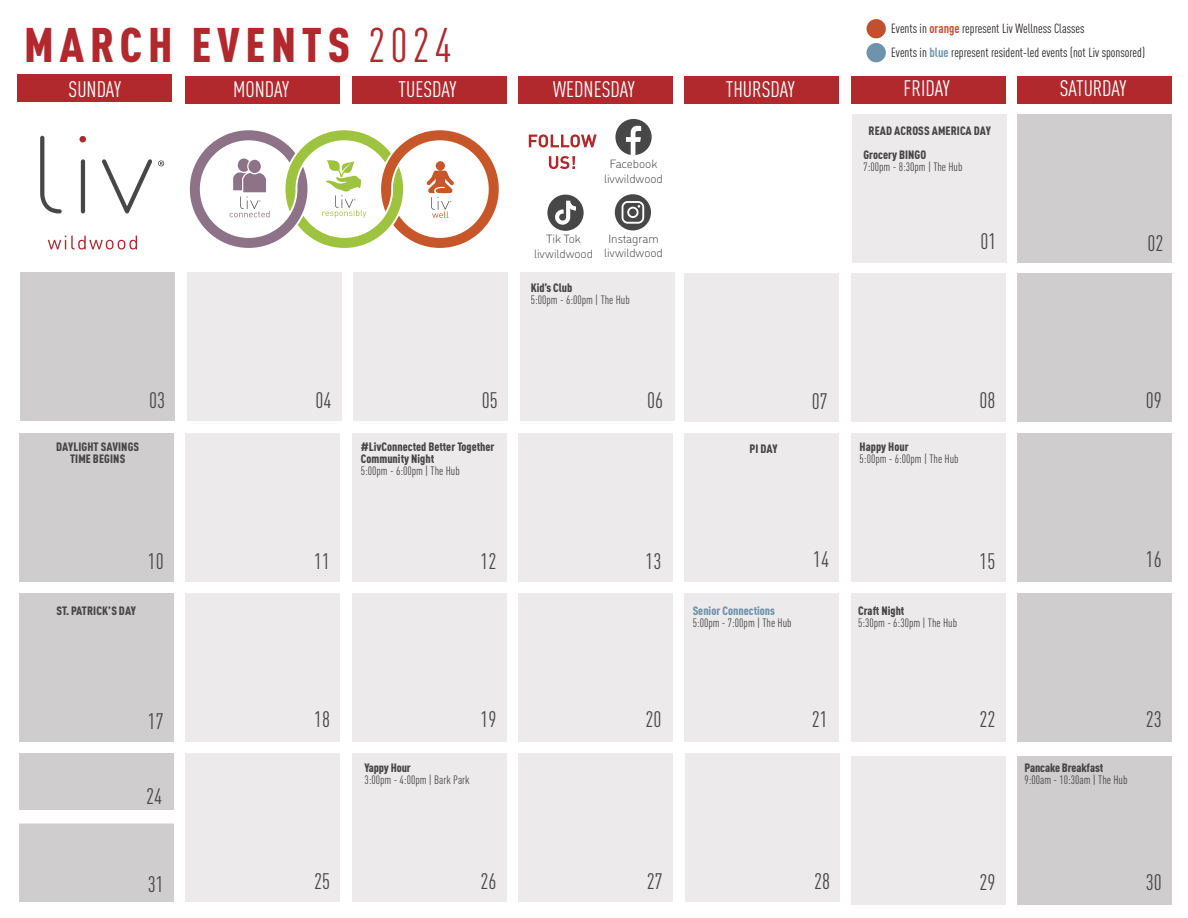
<style>
.page{position:relative;width:1188px;height:918px;background:#fff}
.page>*{position:absolute;margin:0;border:0;box-sizing:border-box;transform-origin:0 0}
.t1{font:900 condensed 47.85px "DIN Pro";letter-spacing:.12em;color:#b1282d}
.t2{font:condensed 22.2px "DIN Pro";color:#464746}
.t3{font:condensed 22.2px "DIN Pro";color:#fff}
.t4{font:condensed 13.2px "DIN Pro";color:#231f20}
.t5{font:900 condensed 12px/12px "DIN Pro";color:#464746}
.t6{font:condensed 12px "DIN Pro";color:#464746}
.t7{font:300 12px "DI Nosaur";color:#464746}
.t8{font:900 condensed 12px "DIN Pro";color:#6e94ab}
.s1{font-weight:400}
.s2{font-weight:700;color:#c24f2e}
.s3{font-weight:700;color:#6e94ab}
</style>
<div class="page">
<div style="left:518px;top:593px;width:155px;height:149px;background:#edeaeb"></div>
<div style="left:685px;top:273px;width:154px;height:149px;background:#edeaeb"></div>
<div style="left:851px;top:273px;width:154px;height:149px;background:#edeaeb"></div>
<div style="left:1017px;top:273px;width:155px;height:149px;background:#cfcdcd"></div>
<div style="left:19px;top:433px;width:155px;height:149px;background:#cfcdcd"></div>
<div style="left:185px;top:433px;width:155px;height:149px;background:#edeaeb"></div>
<div style="left:352px;top:433px;width:154px;height:149px;background:#edeaeb"></div>
<div style="left:518px;top:433px;width:155px;height:149px;background:#edeaeb"></div>
<div style="left:685px;top:433px;width:154px;height:149px;background:#edeaeb"></div>
<div style="left:851px;top:433px;width:154px;height:149px;background:#edeaeb"></div>
<div style="left:1017px;top:433px;width:155px;height:149px;background:#cfcdcd"></div>
<div style="left:19px;top:593px;width:155px;height:149px;background:#cfcdcd"></div>
<div style="left:185px;top:593px;width:155px;height:149px;background:#edeaeb"></div>
<div style="left:352px;top:593px;width:154px;height:149px;background:#edeaeb"></div>
<div style="left:685px;top:593px;width:154px;height:149px;background:#edeaeb"></div>
<div style="left:851px;top:593px;width:154px;height:149px;background:#edeaeb"></div>
<div style="left:1017px;top:593px;width:155px;height:149px;background:#cfcdcd"></div>
<div style="left:19px;top:753px;width:155px;height:149px;background:#cfcdcd"></div>
<div style="left:185px;top:753px;width:155px;height:149px;background:#edeaeb"></div>
<div style="left:18px;top:75px;width:154px;height:27px;background:#b1282d"></div>
<div style="left:186px;top:76px;width:154px;height:27px;background:#b1282d"></div>
<div style="left:352px;top:76px;width:154px;height:27px;background:#b1282d"></div>
<div style="left:518px;top:76px;width:155px;height:27px;background:#b1282d"></div>
<div style="left:685px;top:76px;width:154px;height:27px;background:#b1282d"></div>
<div style="left:851px;top:76px;width:155px;height:27px;background:#b1282d"></div>
<div style="left:1017px;top:76px;width:155px;height:27px;background:#b1282d"></div>
<div style="left:352px;top:753px;width:154px;height:149px;background:#edeaeb"></div>
<div style="left:518px;top:753px;width:155px;height:149px;background:#edeaeb"></div>
<div style="left:1017px;top:114px;width:155px;height:148px;background:#cfcdcd"></div>
<div style="left:520px;top:273px;width:154px;height:148px;background:#edeaeb"></div>
<div style="left:20px;top:273px;width:155px;height:148px;background:#cfcdcd"></div>
<div style="left:187px;top:273px;width:154px;height:148px;background:#edeaeb"></div>
<div style="left:353px;top:273px;width:155px;height:148px;background:#edeaeb"></div>
<div style="left:852px;top:114px;width:155px;height:148px;background:#edeaeb"></div>
<div style="left:686px;top:753px;width:154px;height:149px;background:#edeaeb"></div>
<div style="left:867px;top:19px;width:19px;height:19px;background:#c24f2e;border-radius:50%"></div>
<div style="left:867px;top:43px;width:19px;height:19px;background:#6e94ab;border-radius:50%"></div>
<div style="left:851px;top:756px;width:154px;height:148px;background:#edeaeb"></div>
<div style="left:1017px;top:756px;width:155px;height:148px;background:#cfcdcd"></div>
<div style="left:14px;top:810px;width:170px;height:14px;background:#fff"></div>
<svg style="left:190px;top:130px;width:309px;height:118px"></svg>
<svg style="left:158px;top:160px;width:6px;height:6px"></svg>
<svg style="left:102px;top:159px;width:50px;height:54px"></svg>
<hr style="left:81px;top:159px;width:4px;height:54px;background:#464746;border-radius:2px">
<svg style="left:40px;top:136px;width:22px;height:77px"></svg>
<div style="left:79px;top:136px;width:7px;height:6px;background:#b1282d;border-radius:50%"></div>
<svg style="left:48px;top:236px;width:89px;height:14px"></svg>
<div style="left:615px;top:194px;width:36px;height:36px;background:#464746;border-radius:50%"></div>
<svg style="left:622px;top:201px;width:22px;height:23px"></svg>
<div style="left:615px;top:119px;width:37px;height:36px;background:#464746;border-radius:50%"></div>
<svg style="left:626px;top:126px;width:15px;height:29px"></svg>
<div style="left:547px;top:195px;width:37px;height:36px;background:#464746;border-radius:50%"></div>
<svg style="left:555px;top:201px;width:21px;height:24px"></svg>
<svg style="left:549px;top:156px;width:26px;height:13px"></svg>
<svg style="left:529px;top:134px;width:68px;height:13px"></svg>
<p class="t1" style="left:24px;top:7px;width:429px">MARCH EVENTS <span class="s1">2024</span></p>
<p class="t4" style="left:891px;top:19px;width:195px">Events in <span class="s2">orange</span> represent Liv Wellness Classes</p>
<p class="t4" style="left:891px;top:43px;width:255px">Events in <span class="s3">blue</span> represent resident-led events (not Liv sponsored)</p>
<p class="t3" style="left:69px;top:73px;width:54px">SUNDAY</p>
<p class="t3" style="left:233px;top:73px;width:58px">MONDAY</p>
<p class="t3" style="left:399px;top:73px;width:59px">TUESDAY</p>
<p class="t3" style="left:553px;top:73px;width:83px">WEDNESDAY</p>
<p class="t3" style="left:726px;top:73px;width:71px">THURSDAY</p>
<p class="t3" style="left:904px;top:72px;width:48px">FRIDAY</p>
<p class="t3" style="left:1060px;top:72px;width:68px">SATURDAY</p>
<p class="t7" style="left:610px;top:156px;width:49px">Facebook</p>
<p class="t7" style="left:604px;top:170px;width:60px">livwildwood</p>
<p class="t7" style="left:546px;top:231px;width:36px">Tik Tok</p>
<p class="t7" style="left:534px;top:245px;width:60px">livwildwood</p>
<p class="t7" style="left:608px;top:230px;width:52px">Instagram</p>
<p class="t7" style="left:604px;top:244px;width:60px">livwildwood</p>
<p class="t5" style="left:531px;top:281px;width:43px">Kid’s Club</p>
<p class="t6" style="left:531px;top:291px;width:100px">5:00pm - 6:00pm | The Hub</p>
<p class="t5" style="left:869px;top:124px;width:124px">READ ACROSS AMERICA DAY</p>
<p class="t5" style="left:864px;top:148px;width:64px">Grocery BINGO</p>
<p class="t6" style="left:864px;top:158px;width:100px">7:00pm - 8:30pm | The Hub</p>
<p class="t2" style="left:981px;top:225px;width:18px">01</p>
<p class="t2" style="left:1147px;top:227px;width:18px">02</p>
<p class="t2" style="left:149px;top:384px;width:18px">03</p>
<p class="t2" style="left:316px;top:384px;width:18px">04</p>
<p class="t2" style="left:482px;top:384px;width:18px">05</p>
<p class="t2" style="left:647px;top:384px;width:18px">06</p>
<p class="t5" style="left:56px;top:440px;width:85px">DAYLIGHT SAVINGS</p>
<p class="t5" style="left:70px;top:452px;width:57px">TIME BEGINS</p>
<p class="t5" style="left:361px;top:440px;width:135px">#LivConnected Better Together<br>Community Night</p>
<p class="t6" style="left:361px;top:462px;width:100px">5:00pm - 6:00pm | The Hub</p>
<p class="t5" style="left:749px;top:442px;width:30px">PI DAY</p>
<p class="t2" style="left:812px;top:385px;width:17px">07</p>
<p class="t2" style="left:980px;top:384px;width:17px">08</p>
<p class="t2" style="left:1146px;top:385px;width:17px">09</p>
<p class="t5" style="left:860px;top:440px;width:51px">Happy Hour</p>
<p class="t6" style="left:860px;top:450px;width:100px">5:00pm - 6:00pm | The Hub</p>
<p class="t2" style="left:148px;top:545px;width:18px">10</p>
<p class="t2" style="left:314px;top:545px;width:18px">11</p>
<p class="t2" style="left:480px;top:545px;width:18px">12</p>
<p class="t2" style="left:645px;top:545px;width:18px">13</p>
<p class="t2" style="left:813px;top:544px;width:18px">14</p>
<p class="t2" style="left:980px;top:545px;width:17px">15</p>
<p class="t2" style="left:1146px;top:544px;width:17px">16</p>
<p class="t5" style="left:56px;top:603px;width:81px">ST. PATRICK’S DAY</p>
<p class="t8" style="left:693px;top:601px;width:84px">Senior Connections</p>
<p class="t6" style="left:693px;top:614px;width:100px">5:00pm - 7:00pm | The Hub</p>
<p class="t5" style="left:858px;top:603px;width:48px">Craft Night</p>
<p class="t6" style="left:858px;top:614px;width:100px">5:30pm - 6:30pm | The Hub</p>
<p class="t2" style="left:148px;top:705px;width:18px">17</p>
<p class="t2" style="left:314px;top:703px;width:18px">18</p>
<p class="t2" style="left:480px;top:703px;width:18px">19</p>
<p class="t2" style="left:645px;top:703px;width:18px">20</p>
<p class="t2" style="left:812px;top:703px;width:17px">21</p>
<p class="t2" style="left:980px;top:703px;width:17px">22</p>
<p class="t2" style="left:1146px;top:703px;width:17px">23</p>
<p class="t5" style="left:364px;top:760px;width:48px">Yappy Hour</p>
<p class="t6" style="left:364px;top:771px;width:107px">3:00pm - 4:00pm | Bark Park</p>
<p class="t5" style="left:1024px;top:760px;width:80px">Pancake Breakfast</p>
<p class="t6" style="left:1024px;top:771px;width:104px">9:00am - 10:30am | The Hub</p>
<p class="t2" style="left:146px;top:780px;width:18px">24</p>
<p class="t2" style="left:314px;top:865px;width:18px">25</p>
<p class="t2" style="left:480px;top:865px;width:18px">26</p>
<p class="t2" style="left:148px;top:868px;width:18px">31</p>
<p class="t2" style="left:647px;top:865px;width:18px">27</p>
<p class="t2" style="left:814px;top:865px;width:17px">28</p>
<p class="t2" style="left:980px;top:866px;width:17px">29</p>
<p class="t2" style="left:1146px;top:866px;width:17px">30</p>
</div>
